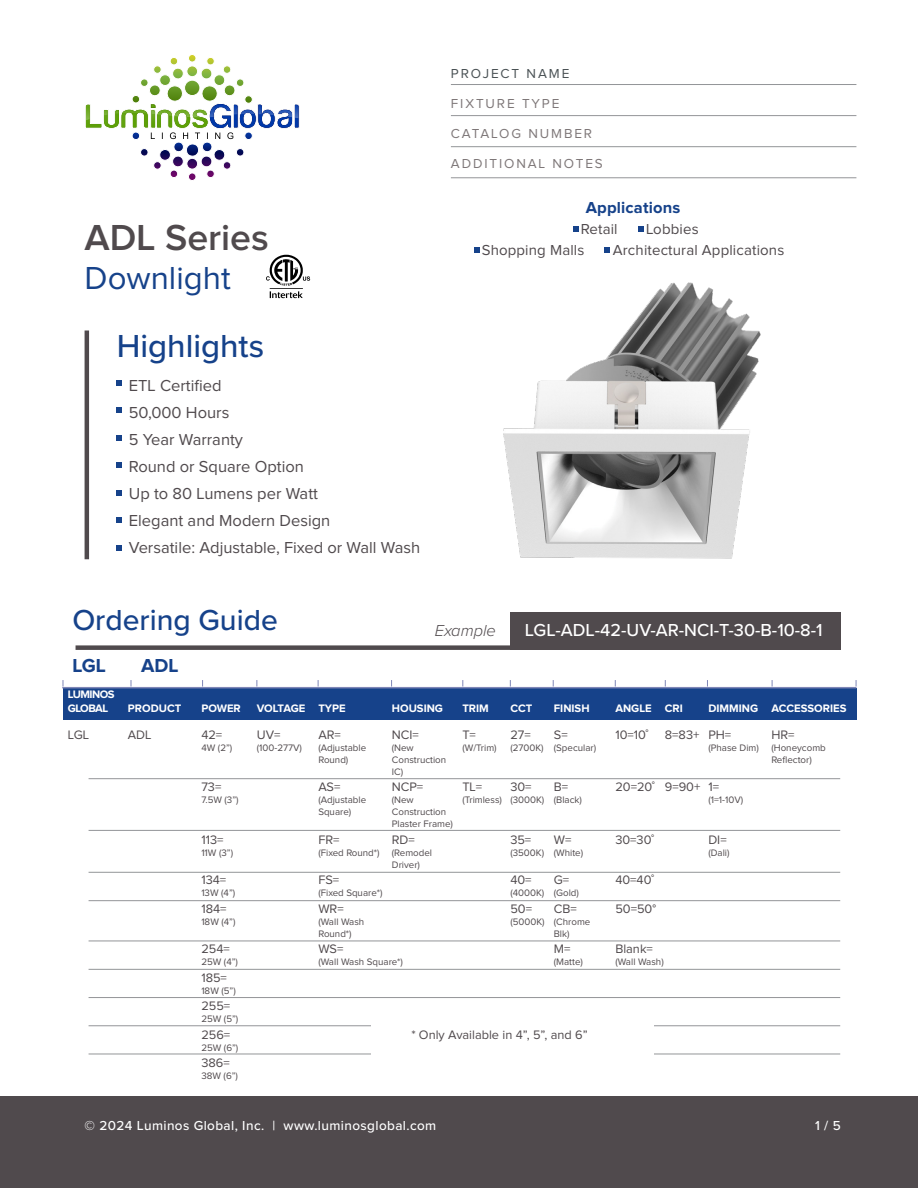
<style>
.page{position:relative;width:918px;height:1188px;background:#fff}
.page>*{position:absolute;margin:0;border:0;box-sizing:border-box;transform-origin:0 0}
.t1{font:600 37.5px "Proxima Nova";color:#504a4d}
.t2{font:500 33px "Proxima Nova";color:#16428a}
.t3{font:33px "Proxima Nova";color:#16428a}
.t4{font:500 30px "Proxima Nova";color:#16428a}
.t5{font:700 19.5px "Proxima Nova";color:#16428a}
.t6{font:500 18px "Proxima Nova";color:#fff}
.t7{font:16.5px/27px "Proxima Nova";color:#504a4d}
.t8{font:700 16.5px "Proxima Nova";letter-spacing:.01em;color:#16428a}
.t9{font:italic 300 16.5px "Proxima Nova";color:#504a4d}
.t10{font:15px "Proxima Nova";letter-spacing:.01em;color:#504a4d}
.t11{font:500 13.5px "Proxima Nova";letter-spacing:.03em;color:#fff}
.t12{font:13.5px "Proxima Nova";letter-spacing:.14em;color:#7e7778}
.t13{font:13.5px "Proxima Nova";letter-spacing:.14em;color:#495154}
.t14{font:12.75px "Proxima Nova";color:#504a4d}
.t15{font:700 11.25px "Proxima Nova";color:#fff}
.t16{font:700 11.25px/13.5px "Proxima Nova";letter-spacing:-.05em;color:#fff}
.t17{font:9.75px/12px "Proxima Nova";color:#504a4d}
</style>
<div class="page">
<div style="left:0;top:1096px;width:918px;height:92px;background:#504a4d"></div>
<div style="left:63px;top:689px;width:793px;height:31px;background:#16428a"></div>
<div style="left:76px;top:645px;width:594px;height:5px;background:#504a4d"></div>
<div style="left:510px;top:612px;width:330px;height:38px;background:#504a4d"></div>
<hr style="left:89px;top:872px;width:751px;height:1px;background:#939598">
<hr style="left:89px;top:778px;width:751px;height:1px;background:#939598">
<hr style="left:89px;top:830px;width:751px;height:1px;background:#939598">
<hr style="left:89px;top:900px;width:751px;height:1px;background:#939598">
<hr style="left:89px;top:1025px;width:751px;height:1px;background:#939598">
<hr style="left:89px;top:1054px;width:751px;height:1px;background:#939598">
<hr style="left:89px;top:941px;width:751px;height:1px;background:#939598">
<hr style="left:89px;top:969px;width:751px;height:1px;background:#939598">
<hr style="left:89px;top:997px;width:751px;height:1px;background:#939598">
<hr style="left:62px;top:687px;width:794px;height:1px;background:#7f87b7">
<svg style="left:573px;top:226px;width:5px;height:6px"></svg>
<svg style="left:638px;top:226px;width:5px;height:6px"></svg>
<svg style="left:475px;top:248px;width:5px;height:5px"></svg>
<svg style="left:605px;top:248px;width:5px;height:5px"></svg>
<img style="left:503px;top:282px;width:258px;height:277px">
<hr style="left:85px;top:331px;width:4px;height:228px;background:#504a4d">
<svg style="left:117px;top:380px;width:5px;height:5px"></svg>
<svg style="left:117px;top:407px;width:5px;height:6px"></svg>
<svg style="left:117px;top:518px;width:5px;height:5px"></svg>
<svg style="left:117px;top:490px;width:5px;height:5px"></svg>
<svg style="left:117px;top:435px;width:5px;height:5px"></svg>
<svg style="left:117px;top:463px;width:5px;height:5px"></svg>
<svg style="left:117px;top:545px;width:5px;height:6px"></svg>
<svg style="left:85px;top:54px;width:215px;height:127px"></svg>
<hr style="left:451px;top:84px;width:405px;height:1px;background:#939598">
<hr style="left:451px;top:115px;width:405px;height:1px;background:#939598">
<hr style="left:451px;top:146px;width:405px;height:1px;background:#939598">
<hr style="left:451px;top:177px;width:405px;height:1px;background:#939598">
<div style="left:371px;top:1016px;width:282px;height:47px;background:#fff"></div>
<svg style="left:266px;top:255px;width:44px;height:43px"></svg>
<h1 class="t1" style="left:85px;top:221px;width:186px">ADL Series</h1>
<h2 class="t3" style="left:85px;top:263px;width:148px">Downlight</h2>
<h2 class="t2" style="left:117px;top:321px;width:149px">Highlights</h2>
<h3 class="t7" style="left:129px;top:373px;width:293px">ETL Certified<br>50,000 Hours<br>5 Year Warranty<br>Round or Square Option<br>Up to 80 Lumens per Watt<br>Elegant and Modern Design<br>Versatile: Adjustable, Fixed or Wall Wash</h3>
<h3 class="t13" style="left:451px;top:67px;width:120px">PROJECT NAME</h3>
<h3 class="t12" style="left:451px;top:97px;width:110px">FIXTURE TYPE</h3>
<h3 class="t12" style="left:451px;top:127px;width:143px">CATALOG NUMBER</h3>
<h3 class="t12" style="left:451px;top:157px;width:154px">ADDITIONAL NOTES</h3>
<h3 class="t8" style="left:586px;top:200px;width:96px">Applications</h3>
<h3 class="t10" style="left:581px;top:223px;width:38px">Retail</h3>
<h3 class="t10" style="left:646px;top:223px;width:54px">Lobbies</h3>
<h3 class="t10" style="left:482px;top:244px;width:104px">Shopping Malls</h3>
<h3 class="t10" style="left:613px;top:244px;width:173px">Architectural Applications</h3>
<h3 class="t4" style="left:72px;top:598px;width:207px">Ordering Guide</h3>
<h3 class="t5" style="left:72px;top:657px;width:35px">LGL</h3>
<h3 class="t5" style="left:141px;top:657px;width:39px">ADL</h3>
<h3 class="t9" style="left:435px;top:618px;width:63px">Example</h3>
<h3 class="t6" style="left:525px;top:617px;width:299px">LGL-ADL-42-UV-AR-NCI-T-30-B-10-8-1</h3>
<p class="t16" style="left:68px;top:688px;width:48px">LUMINOS<br>GLOBAL</p>
<p class="t15" style="left:128px;top:703px;width:55px">PRODUCT</p>
<p class="t15" style="left:201px;top:703px;width:41px">POWER</p>
<p class="t15" style="left:257px;top:703px;width:90px">VOLTAGE TYPE</p>
<p class="t15" style="left:392px;top:703px;width:53px">HOUSING</p>
<p class="t15" style="left:462px;top:703px;width:28px">TRIM</p>
<p class="t15" style="left:510px;top:703px;width:24px">CCT</p>
<p class="t15" style="left:554px;top:703px;width:37px">FINISH</p>
<p class="t15" style="left:615px;top:703px;width:69px">ANGLE CRI</p>
<p class="t15" style="left:708px;top:703px;width:140px">DIMMING ACCESSORIES</p>
<h3 class="t14" style="left:68px;top:729px;width:23px">LGL</h3>
<h3 class="t14" style="left:128px;top:729px;width:25px">ADL</h3>
<h3 class="t14" style="left:201px;top:729px;width:22px">42=</h3>
<h3 class="t14" style="left:257px;top:729px;width:25px">UV=</h3>
<h3 class="t14" style="left:318px;top:729px;width:24px">AR=</h3>
<h3 class="t14" style="left:392px;top:729px;width:29px">NCI=</h3>
<h3 class="t14" style="left:462px;top:729px;width:15px">T=</h3>
<h3 class="t14" style="left:510px;top:729px;width:22px">27=</h3>
<h3 class="t14" style="left:554px;top:729px;width:15px">S=</h3>
<h3 class="t14" style="left:615px;top:729px;width:35px">10=10˚</h3>
<h3 class="t14" style="left:665px;top:729px;width:68px">8=83+ PH=</h3>
<h3 class="t14" style="left:771px;top:729px;width:25px">HR=</h3>
<p class="t17" style="left:201px;top:742px;width:32px">4W (2”)</p>
<p class="t17" style="left:257px;top:742px;width:47px">(100-277V)</p>
<p class="t17" style="left:318px;top:742px;width:49px">(Adjustable</p>
<p class="t17" style="left:392px;top:742px;width:23px">(New</p>
<p class="t17" style="left:462px;top:742px;width:36px">(W/Trim)</p>
<p class="t17" style="left:510px;top:742px;width:87px">(2700K) (Specular)</p>
<p class="t17" style="left:708px;top:742px;width:52px">(Phase Dim)</p>
<p class="t17" style="left:771px;top:742px;width:56px">(Honeycomb</p>
<p class="t17" style="left:318px;top:754px;width:32px">Round)</p>
<p class="t17" style="left:392px;top:754px;width:56px">Construction</p>
<p class="t17" style="left:771px;top:754px;width:42px">Reflector)</p>
<p class="t17" style="left:392px;top:766px;width:13px">IC)</p>
<h3 class="t14" style="left:201px;top:781px;width:22px">73=</h3>
<h3 class="t14" style="left:318px;top:781px;width:24px">AS=</h3>
<h3 class="t14" style="left:392px;top:781px;width:33px">NCP=</h3>
<h3 class="t14" style="left:462px;top:781px;width:21px">TL=</h3>
<h3 class="t14" style="left:510px;top:781px;width:23px">30=</h3>
<h3 class="t14" style="left:554px;top:781px;width:16px">B=</h3>
<h3 class="t14" style="left:615px;top:781px;width:105px">20=20˚ 9=90+ 1=</h3>
<p class="t17" style="left:201px;top:794px;width:39px">7.5W (3”)</p>
<p class="t17" style="left:318px;top:794px;width:49px">(Adjustable</p>
<p class="t17" style="left:392px;top:794px;width:23px">(New</p>
<p class="t17" style="left:462px;top:794px;width:121px">(Trimless) (3000K) (Black)</p>
<p class="t17" style="left:708px;top:794px;width:36px">(1=1-10V)</p>
<p class="t17" style="left:318px;top:806px;width:34px">Square)</p>
<p class="t17" style="left:392px;top:806px;width:63px">Construction<br>Plaster Frame)</p>
<h3 class="t14" style="left:201px;top:834px;width:24px">113=</h3>
<h3 class="t14" style="left:318px;top:834px;width:23px">FR=</h3>
<h3 class="t14" style="left:392px;top:834px;width:25px">RD=</h3>
<h3 class="t14" style="left:510px;top:834px;width:22px">35=</h3>
<h3 class="t14" style="left:554px;top:834px;width:19px">W=</h3>
<h3 class="t14" style="left:615px;top:834px;width:40px">30=30˚</h3>
<h3 class="t14" style="left:708px;top:834px;width:20px">DI=</h3>
<p class="t17" style="left:201px;top:847px;width:33px">11W (3”)</p>
<p class="t17" style="left:318px;top:847px;width:63px">(Fixed Round*)</p>
<p class="t17" style="left:392px;top:847px;width:42px">(Remodel</p>
<p class="t17" style="left:510px;top:847px;width:74px">(3500K) (White)</p>
<p class="t17" style="left:708px;top:847px;width:23px">(Dali)</p>
<p class="t17" style="left:392px;top:859px;width:30px">Driver)</p>
<h3 class="t14" style="left:201px;top:874px;width:26px">134=</h3>
<h3 class="t14" style="left:318px;top:874px;width:22px">FS=</h3>
<h3 class="t14" style="left:510px;top:874px;width:23px">40=</h3>
<h3 class="t14" style="left:554px;top:874px;width:17px">G=</h3>
<h3 class="t14" style="left:615px;top:874px;width:40px">40=40˚</h3>
<p class="t17" style="left:201px;top:887px;width:35px">13W (4”)</p>
<p class="t17" style="left:318px;top:887px;width:66px">(Fixed Square*)</p>
<p class="t17" style="left:510px;top:887px;width:70px">(4000K) (Gold)</p>
<h3 class="t14" style="left:201px;top:903px;width:27px">184=</h3>
<h3 class="t14" style="left:318px;top:903px;width:27px">WR=</h3>
<h3 class="t14" style="left:510px;top:903px;width:23px">50=</h3>
<h3 class="t14" style="left:554px;top:903px;width:25px">CB=</h3>
<h3 class="t14" style="left:615px;top:903px;width:42px">50=50°</h3>
<p class="t17" style="left:201px;top:916px;width:36px">18W (4”)</p>
<p class="t17" style="left:318px;top:916px;width:47px">(Wall Wash</p>
<p class="t17" style="left:510px;top:916px;width:82px">(5000K) (Chrome</p>
<p class="t17" style="left:318px;top:928px;width:35px">Round*)</p>
<p class="t17" style="left:554px;top:928px;width:17px">Blk)</p>
<h3 class="t14" style="left:201px;top:943px;width:30px">254=</h3>
<h3 class="t14" style="left:318px;top:943px;width:27px">WS=</h3>
<h3 class="t14" style="left:554px;top:943px;width:18px">M=</h3>
<h3 class="t14" style="left:615px;top:943px;width:39px">Blank=</h3>
<p class="t17" style="left:201px;top:956px;width:38px">25W (4”)</p>
<p class="t17" style="left:318px;top:956px;width:86px">(Wall Wash Square*)</p>
<p class="t17" style="left:554px;top:956px;width:31px">(Matte)</p>
<p class="t17" style="left:615px;top:956px;width:50px">(Wall Wash)</p>
<h3 class="t14" style="left:201px;top:972px;width:27px">185=</h3>
<p class="t17" style="left:201px;top:985px;width:36px">18W (5”)</p>
<h3 class="t14" style="left:201px;top:1000px;width:30px">255=</h3>
<p class="t17" style="left:201px;top:1013px;width:39px">25W (5”)</p>
<h3 class="t14" style="left:201px;top:1029px;width:30px">256=</h3>
<p class="t17" style="left:201px;top:1042px;width:39px">25W (6”)</p>
<h3 class="t14" style="left:201px;top:1057px;width:30px">386=</h3>
<p class="t17" style="left:201px;top:1070px;width:38px">38W (6”)</p>
<h3 class="t14" style="left:411px;top:1029px;width:178px">* Only Available in 4”, 5”, and 6”</h3>
<h3 class="t11" style="left:85px;top:1115px;width:353px">© 2024 Luminos Global, Inc. | www.luminosglobal.com</h3>
<h3 class="t11" style="left:815px;top:1115px;width:27px">1 / 5</h3>
</div>
